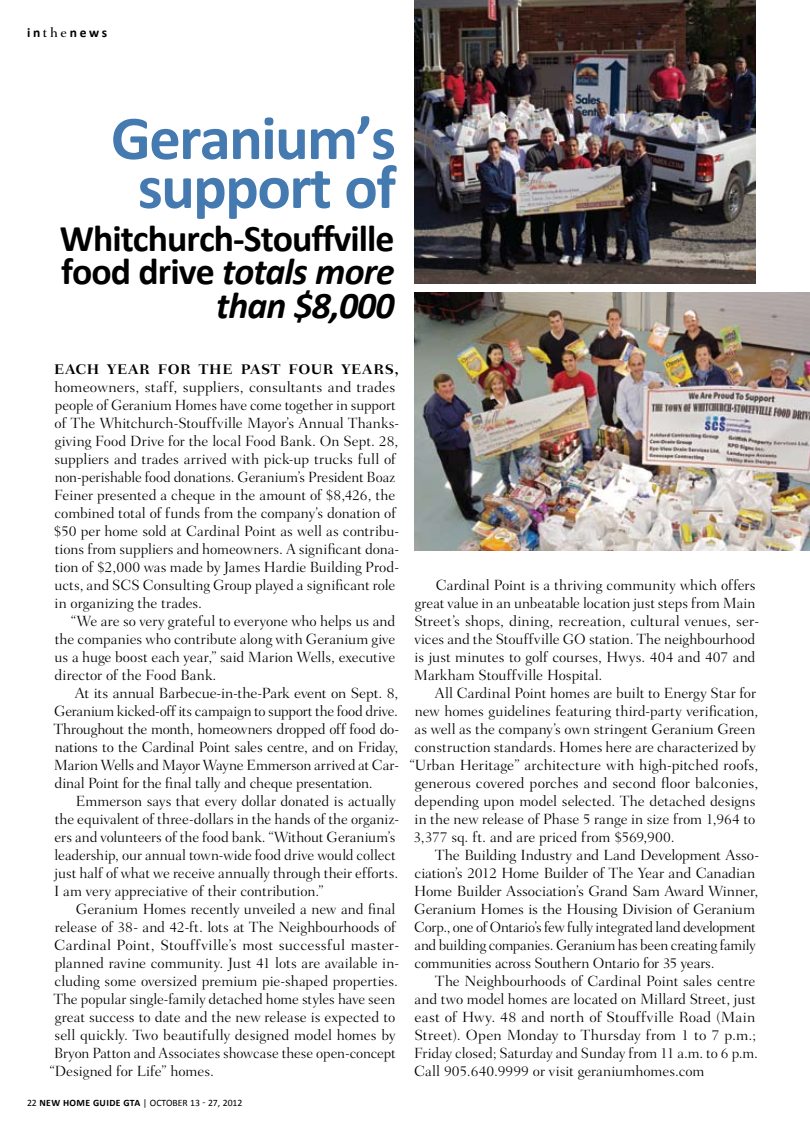
<style>
.page{position:relative;width:810px;height:1134px;background:#fff}
.page>*{position:absolute;margin:0;border:0;box-sizing:border-box;transform-origin:0 0}
.t1{font:700 62.55px/48.9px "Calibri";letter-spacing:-.025em;color:#457ab1;text-align:center}
.t2{font:700 37.8px/33.3px "Calibri";letter-spacing:-.025em;color:#000;text-align:right}
.t3{font:300 15px/18px "Fairfield LT Std";color:#000}
.t4{font:300 15px "Fairfield LT Std";letter-spacing:-.025em;color:#000}
.t5{font:300 15px "Fairfield LT Std";letter-spacing:-.02em;color:#000}
.t6{font:700 14.25px "Fairfield LT Std";letter-spacing:.04em;color:#000}
.t7{font:700 13.5px "Calibri";color:#000}
.t8{font:9.75px "Calibri";color:#000}
.s1{font-family:"Fairfield LT Std";font-weight:500}
.s2{font-style:italic}
.s3{font-weight:700}
</style>
<div class="page">
<img style="left:414px;top:0;width:342px;height:284px">
<img style="left:414px;top:293px;width:396px;height:257px">
<p class="t7" style="left:27px;top:24px;width:82px">in<span class="s1">the</span>news</p>
<h1 class="t1" style="left:111px;top:111px;width:287px">Geranium’s support of</h1>
<h2 class="t2" style="left:60px;top:220px;width:336px">Whitchurch-Stouffville food drive <span class="s2">totals more than $8,000</span></h2>
<p class="t6" style="left:54px;top:360px;width:346px">EACH YEAR FOR THE PAST FOUR YEARS,</p>
<p class="t3" style="left:54px;top:378px;width:347px">homeowners, staff, suppliers, consultants and trades people of Geranium Homes have come together in support of The Whitchurch-Stouffville Mayor’s Annual Thanks&shy;giving Food Drive for the local Food Bank. On Sept. 28, suppliers and trades arrived with pick-up trucks full of non-perishable food donations. Geranium’s President Boaz Feiner presented a cheque in the amount of $8,426, the combined total of funds from the company’s donation of $50 per home sold at Cardinal Point as well as contribu&shy;tions from suppliers and homeowners. A significant dona&shy;tion of $2,000 was made by James Hardie Building Prod&shy;ucts, and SCS Consulting Group played a significant role in organizing the trades.</p>
<p class="t3" style="left:55px;top:612px;width:342px;text-align:justify;text-indent:17px">“We are so very grateful to everyone who helps us and the companies who contribute along with Geranium give us a huge boost each year,” said Marion Wells, executive director of the Food Bank.</p>
<p class="t3" style="left:54px;top:684px;width:347px;text-align:justify;text-indent:21px">At its annual Barbecue-in-the-Park event on Sept. 8, Geranium kicked-off its campaign to support the food drive.<br>Throughout the month, homeowners dropped off food do&shy;nations to the Cardinal Point sales centre, and on Friday, Marion Wells and Mayor Wayne Emmerson arrived at Car&shy;dinal Point for the final tally and cheque presentation.</p>
<p class="t3" style="left:54px;top:792px;width:347px;text-indent:22px">Emmerson says that every dollar donated is actually the equivalent of three-dollars in the hands of the organiz&shy;ers and volunteers of the food bank. “Without Geranium’s leadership, our annual town-wide food drive would collect just half of what we receive annually through their efforts.<br>I am very appreciative of their contribution.”</p>
<p class="t3" style="left:76px;top:900px;width:321px">Geranium Homes recently unveiled a new and final</p>
<p class="t3" style="left:55px;top:918px;width:343px">release of 38- and 42-ft. lots at The Neighbourhoods of</p>
<p class="t3" style="left:54px;top:936px;width:347px">Cardinal Point, Stouffville’s most successful master-</p>
<p class="t3" style="left:55px;top:954px;width:346px">planned ravine community. Just 41 lots are available in-</p>
<p class="t3" style="left:55px;top:972px;width:345px">cluding some oversized premium pie-shaped properties.</p>
<p class="t3" style="left:54px;top:990px;width:343px">The popular single-family detached home styles have seen</p>
<p class="t3" style="left:55px;top:1008px;width:342px">great success to date and the new release is expected to</p>
<p class="t3" style="left:54px;top:1026px;width:343px">sell quickly. Two beautifully designed model homes by</p>
<p class="t3" style="left:54px;top:1044px;width:343px">Bryon Patton and Associates showcase these open-concept</p>
<p class="t3" style="left:50px;top:1062px;width:166px">“Designed for Life” homes.</p>
<p class="t8" style="left:27px;top:1097px;width:217px">22 <span class="s3">New home guide GTA</span> | OCTOBER 13 - 27, 2012</p>
<p class="t3" style="left:414px;top:576px;width:347px;text-indent:22px">Cardinal Point is a thriving community which offers great value in an unbeatable location just steps from Main Street’s shops, dining, recreation, cultural venues, ser&shy;vices and the Stouffville GO station. The neighbourhood is just minutes to golf courses, Hwys. 404 and 407 and Markham Stouffville Hospital.</p>
<p class="t3" style="left:435px;top:684px;width:323px">All Cardinal Point homes are built to Energy Star for</p>
<p class="t3" style="left:415px;top:702px;width:345px">new homes guidelines featuring third-party verification,</p>
<p class="t3" style="left:415px;top:720px;width:342px">as well as the company’s own stringent Geranium Green</p>
<p class="t3" style="left:415px;top:738px;width:343px">construction standards. Homes here are characterized by</p>
<p class="t3" style="left:410px;top:756px;width:350px">“Urban Heritage” architecture with high-pitched roofs,</p>
<p class="t3" style="left:415px;top:774px;width:345px">generous covered porches and second floor balconies,</p>
<p class="t3" style="left:415px;top:792px;width:343px">depending upon model selected. The detached designs</p>
<p class="t3" style="left:415px;top:810px;width:342px">in the new release of Phase 5 range in size from 1,964 to</p>
<p class="t3" style="left:413px;top:828px;width:263px">3,377 sq. ft. and are priced from $569,900.</p>
<p class="t3" style="left:435px;top:846px;width:325px">The Building Industry and Land Development Asso-</p>
<p class="t3" style="left:415px;top:864px;width:342px">ciation’s 2012 Home Builder of The Year and Canadian</p>
<p class="t3" style="left:414px;top:882px;width:346px">Home Builder Association’s Grand Sam Award Winner,</p>
<p class="t3" style="left:414px;top:900px;width:343px">Geranium Homes is the Housing Division of Geranium</p>
<p class="t4" style="left:414px;top:918px;width:343px">Corp., one of Ontario’s few fully integrated land development</p>
<p class="t3" style="left:415px;top:936px;width:343px">and building companies. Geranium has been creating family</p>
<p class="t5" style="left:415px;top:954px;width:302px">communities across Southern Ontario for 35 years.</p>
<p class="t3" style="left:435px;top:972px;width:322px">The Neighbourhoods of Cardinal Point sales centre</p>
<p class="t3" style="left:415px;top:990px;width:343px">and two model homes are located on Millard Street, just</p>
<p class="t3" style="left:415px;top:1008px;width:342px">east of Hwy. 48 and north of Stouffville Road (Main</p>
<p class="t3" style="left:414px;top:1026px;width:343px">Street). Open Monday to Thursday from 1 to 7 p.m.;</p>
<p class="t3" style="left:414px;top:1044px;width:346px">Friday closed; Saturday and Sunday from 11 a.m. to 6 p.m.</p>
<p class="t3" style="left:414px;top:1062px;width:292px">Call 905.640.9999 or visit geraniumhomes.com</p>
</div>
